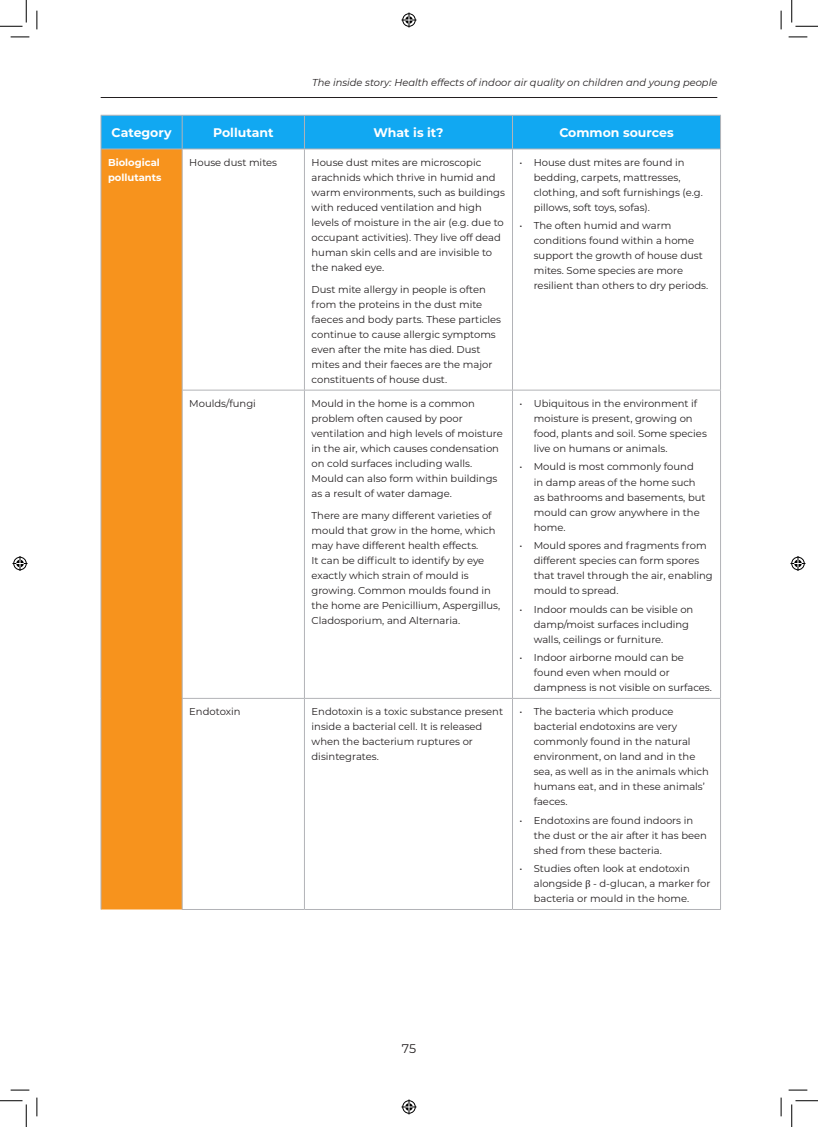
<style>
.page{position:relative;width:818px;height:1127px;background:#fff}
.page>*{position:absolute;margin:0;border:0;box-sizing:border-box;transform-origin:0 0}
.Table_Title{font:700 12.5px "Montserrat";color:#fff}
.t1{font:12.5px "Montserrat";color:#231f20}
.Table_body{font:10px/15px "Montserrat";color:#231f20}
.t2{font:italic 10px "Montserrat";color:#231f20}
.Table_Row_title{font:700 10px/15px "Montserrat";color:#fff}
.s1{font-family:"Cambria"}
</style>
<div class="page">
<hr style="left:101px;top:97px;width:616px;height:1px;background:#231f20">
<div style="left:102px;top:116px;width:618px;height:33px;background:#11a8f2"></div>
<div style="left:102px;top:150px;width:80px;height:759px;background:#f7931d"></div>
<hr style="left:101px;top:115px;width:81px;height:1px;background:#b2b3b7">
<hr style="left:101px;top:115px;width:1px;height:34px;background:#b2b3b7">
<hr style="left:182px;top:115px;width:122px;height:1px;background:#b2b3b7">
<hr style="left:182px;top:115px;width:1px;height:34px;background:#b2b3b7">
<hr style="left:304px;top:115px;width:208px;height:1px;background:#b2b3b7">
<hr style="left:304px;top:115px;width:1px;height:34px;background:#b2b3b7">
<hr style="left:512px;top:115px;width:209px;height:1px;background:#b2b3b7">
<hr style="left:512px;top:115px;width:1px;height:34px;background:#b2b3b7">
<hr style="left:720px;top:115px;width:1px;height:34px;background:#b2b3b7">
<hr style="left:101px;top:149px;width:81px;height:1px;background:#b2b3b7">
<hr style="left:182px;top:149px;width:122px;height:1px;background:#b2b3b7">
<hr style="left:304px;top:149px;width:208px;height:1px;background:#b2b3b7">
<hr style="left:512px;top:149px;width:209px;height:1px;background:#b2b3b7">
<hr style="left:101px;top:149px;width:1px;height:241px;background:#b2b3b7">
<hr style="left:182px;top:149px;width:1px;height:241px;background:#b2b3b7">
<hr style="left:304px;top:149px;width:1px;height:241px;background:#b2b3b7">
<hr style="left:512px;top:149px;width:1px;height:241px;background:#b2b3b7">
<hr style="left:720px;top:149px;width:1px;height:241px;background:#b2b3b7">
<hr style="left:101px;top:390px;width:1px;height:308px;background:#b2b3b7">
<hr style="left:182px;top:390px;width:122px;height:1px;background:#b2b3b7">
<hr style="left:182px;top:390px;width:1px;height:308px;background:#b2b3b7">
<hr style="left:304px;top:390px;width:208px;height:1px;background:#b2b3b7">
<hr style="left:304px;top:390px;width:1px;height:308px;background:#b2b3b7">
<hr style="left:512px;top:390px;width:209px;height:1px;background:#b2b3b7">
<hr style="left:512px;top:390px;width:1px;height:308px;background:#b2b3b7">
<hr style="left:720px;top:390px;width:1px;height:308px;background:#b2b3b7">
<hr style="left:101px;top:698px;width:1px;height:211px;background:#b2b3b7">
<hr style="left:182px;top:698px;width:122px;height:1px;background:#b2b3b7">
<hr style="left:182px;top:698px;width:1px;height:210px;background:#b2b3b7">
<hr style="left:304px;top:698px;width:208px;height:1px;background:#b2b3b7">
<hr style="left:304px;top:698px;width:1px;height:210px;background:#b2b3b7">
<hr style="left:512px;top:698px;width:209px;height:1px;background:#b2b3b7">
<hr style="left:512px;top:698px;width:1px;height:210px;background:#b2b3b7">
<hr style="left:720px;top:698px;width:1px;height:210px;background:#b2b3b7">
<hr style="left:182px;top:908px;width:122px;height:1px;background:#b2b3b7">
<hr style="left:304px;top:908px;width:208px;height:1px;background:#b2b3b7">
<hr style="left:512px;top:908px;width:209px;height:1px;background:#b2b3b7">
<svg style="left:11px;top:36px;width:18px;height:2px"></svg>
<svg style="left:788px;top:36px;width:19px;height:2px"></svg>
<svg style="left:11px;top:1089px;width:18px;height:1px"></svg>
<svg style="left:788px;top:1089px;width:19px;height:1px"></svg>
<svg style="left:36px;top:11px;width:2px;height:18px"></svg>
<svg style="left:36px;top:1097px;width:2px;height:18px"></svg>
<svg style="left:780px;top:11px;width:2px;height:18px"></svg>
<svg style="left:780px;top:1097px;width:2px;height:18px"></svg>
<svg style="left:0;top:0;width:27px;height:27px"></svg>
<svg style="left:0;top:1100px;width:27px;height:26px"></svg>
<svg style="left:791px;top:0;width:27px;height:27px"></svg>
<svg style="left:791px;top:1100px;width:27px;height:26px"></svg>
<svg style="left:401px;top:13px;width:15px;height:15px"></svg>
<svg style="left:401px;top:1099px;width:15px;height:15px"></svg>
<svg style="left:13px;top:556px;width:15px;height:15px"></svg>
<svg style="left:790px;top:556px;width:15px;height:15px"></svg>
<p class="t2" style="left:312px;top:75px;width:407px">The inside story: Health effects of indoor air quality on children and young people</p>
<p class="Table_Title" style="left:112px;top:123px;width:61px">Category</p>
<p class="Table_Title" style="left:213px;top:123px;width:62px">Pollutant</p>
<p class="Table_Title" style="left:373px;top:123px;width:72px">What is it?</p>
<p class="Table_Title" style="left:559px;top:123px;width:116px">Common sources</p>
<p class="Table_Row_title" style="left:108px;top:154px;width:55px">Biological pollutants</p>
<p class="Table_body" style="left:189px;top:154px;width:89px">House dust mites</p>
<p class="Table_body" style="left:311px;top:154px;width:195px">House dust mites are microscopic arachnids which thrive in humid and warm environments, such as buildings with reduced ventilation and high levels of moisture in the air (e.g. due to occupant activities). They live off dead human skin cells and are invisible to the naked eye.</p>
<p class="Table_body" style="left:311px;top:281px;width:191px">Dust mite allergy in people is often from the proteins in the dust mite faeces and body parts. These particles continue to cause allergic symptoms even after the mite has died. Dust mites and their faeces are the major constituents of house dust.</p>
<p class="Table_body" style="left:534px;top:154px;width:171px;text-indent:-14px">• House dust mites are found in bedding, carpets, mattresses, clothing, and soft furnishings (e.g. pillows, soft toys, sofas).</p>
<p class="Table_body" style="left:534px;top:218px;width:176px;text-indent:-14px">• The often humid and warm conditions found within a home support the growth of house dust mites. Some species are more resilient than others to dry periods.</p>
<p class="Table_body" style="left:189px;top:395px;width:68px">Moulds/fungi</p>
<p class="Table_body" style="left:311px;top:395px;width:193px">Mould in the home is a common problem often caused by poor ventilation and high levels of moisture in the air, which causes condensation on cold surfaces including walls.<br>Mould can also form within buildings as a result of water damage.</p>
<p class="Table_body" style="left:311px;top:507px;width:190px">There are many different varieties of mould that grow in the home, which may have different health effects.<br>It can be difficult to identify by eye exactly which strain of mould is growing. Common moulds found in the home are Penicillium, Aspergillus, Cladosporium, and Alternaria.</p>
<p class="Table_body" style="left:534px;top:395px;width:175px;text-indent:-14px">• Ubiquitous in the environment if moisture is present, growing on food, plants and soil. Some species live on humans or animals.</p>
<p class="Table_body" style="left:534px;top:459px;width:173px;text-indent:-14px">• Mould is most commonly found in damp areas of the home such as bathrooms and basements, but mould can grow anywhere in the home.</p>
<p class="Table_body" style="left:534px;top:537px;width:181px;text-indent:-14px">• Mould spores and fragments from different species can form spores that travel through the air, enabling mould to spread.</p>
<p class="Table_body" style="left:534px;top:601px;width:161px;text-indent:-14px">• Indoor moulds can be visible on damp/moist surfaces including walls, ceilings or furniture.</p>
<p class="Table_body" style="left:534px;top:649px;width:180px;text-indent:-14px">• Indoor airborne mould can be found even when mould or dampness is not visible on surfaces.</p>
<p class="Table_body" style="left:189px;top:703px;width:53px">Endotoxin</p>
<p class="Table_body" style="left:311px;top:703px;width:193px">Endotoxin is a toxic substance present inside a bacterial cell. It is released when the bacterium ruptures or disintegrates.</p>
<p class="Table_body" style="left:534px;top:703px;width:177px;text-indent:-14px">• The bacteria which produce bacterial endotoxins are very commonly found in the natural environment, on land and in the sea, as well as in the animals which humans eat, and in these animals’ faeces.</p>
<p class="Table_body" style="left:534px;top:812px;width:175px;text-indent:-14px">• Endotoxins are found indoors in the dust or the air after it has been shed from these bacteria.</p>
<p class="Table_body" style="left:534px;top:860px;width:178px;text-indent:-14px">• Studies often look at endotoxin alongside <span class="s1">β</span> - d-glucan, a marker for bacteria or mould in the home.</p>
<p class="t1" style="left:402px;top:1040px;width:16px">75</p>
</div>
